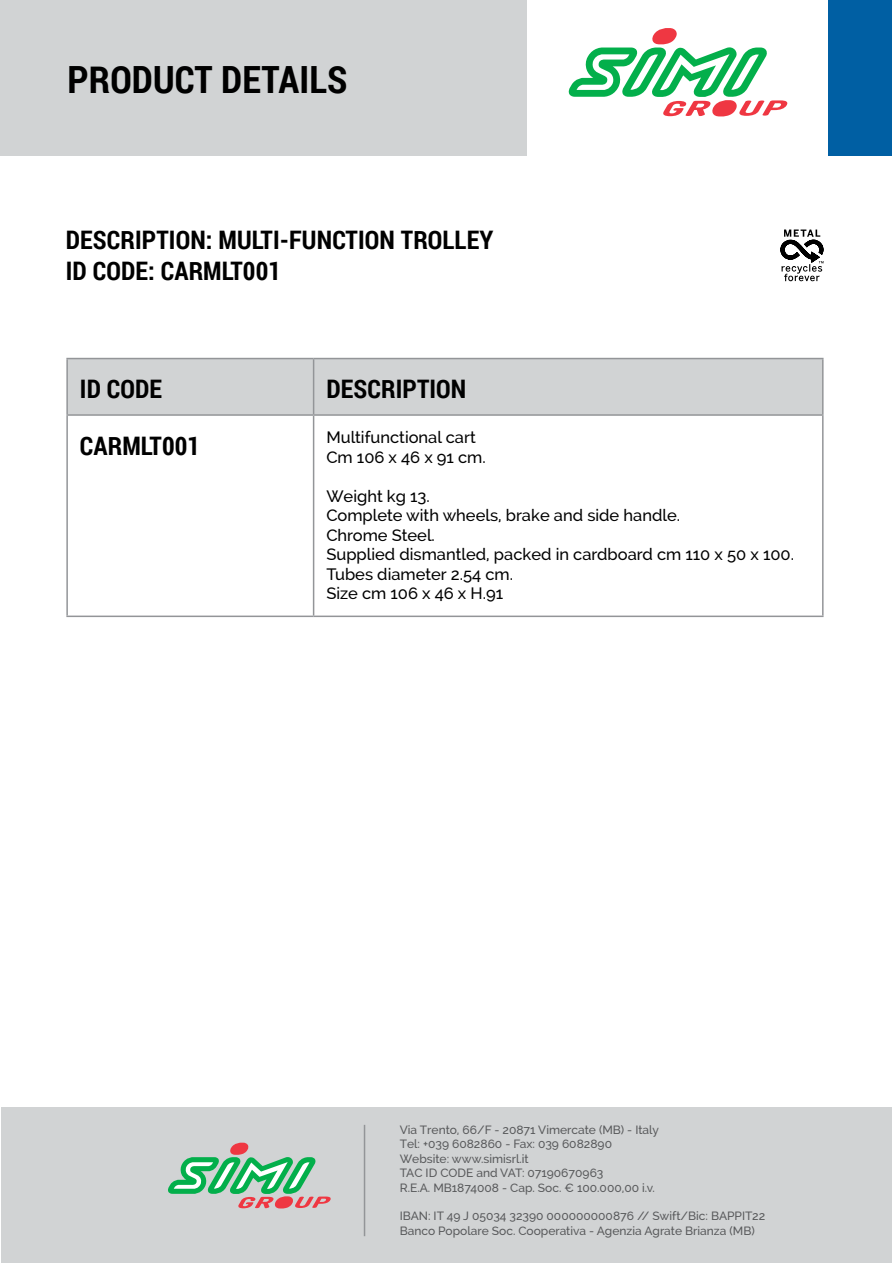
<style>
.page{position:relative;width:893px;height:1263px;background:#fff}
.page>*{position:absolute;margin:0;border:0;box-sizing:border-box;transform-origin:0 0}
.t1{font:700 37.5px "Roboto Condensed";letter-spacing:.005em;color:#000}
.t2{font:700 25.5px/30.6px "Roboto Condensed";letter-spacing:.005em;color:#000}
.t3{font:500 16.5px/19.5px "Raleway";color:#000}
.t4{font:500 12px/14.4px "Raleway";color:#58595b}
</style>
<div class="page">
<div style="left:0;top:0;width:526px;height:155px;background:#d1d3d4"></div>
<div style="left:1px;top:1107px;width:891px;height:156px;background:#d1d3d4"></div>
<div style="left:828px;top:0;width:64px;height:155px;background:#005fa3"></div>
<div style="left:68px;top:359px;width:754px;height:55px;background:#d1d3d4"></div>
<hr style="left:66px;top:358px;width:248px;height:1px;background:#939598">
<hr style="left:66px;top:359px;width:2px;height:55px;background:#939598">
<hr style="left:314px;top:358px;width:510px;height:1px;background:#939598">
<hr style="left:313px;top:359px;width:1px;height:55px;background:#939598">
<hr style="left:822px;top:359px;width:2px;height:55px;background:#939598">
<hr style="left:66px;top:414px;width:248px;height:2px;background:#939598">
<hr style="left:66px;top:416px;width:2px;height:200px;background:#939598">
<hr style="left:314px;top:414px;width:510px;height:2px;background:#939598">
<hr style="left:313px;top:416px;width:1px;height:200px;background:#939598">
<hr style="left:822px;top:416px;width:2px;height:200px;background:#939598">
<hr style="left:66px;top:616px;width:248px;height:1px;background:#939598">
<hr style="left:314px;top:616px;width:510px;height:1px;background:#939598">
<hr style="left:364px;top:1125px;width:1px;height:111px;background:#939598">
<svg style="left:568px;top:28px;width:220px;height:88px"></svg>
<svg style="left:168px;top:1143px;width:163px;height:65px"></svg>
<svg style="left:780px;top:230px;width:44px;height:51px"></svg>
<h1 class="t1" style="left:68px;top:54px;width:281px">PRODUCT DETAILS</h1>
<h2 class="t2" style="left:66px;top:224px;width:429px">DESCRIPTION: MULTI-FUNCTION TROLLEY<br>ID CODE: CARMLT001</h2>
<h2 class="t2" style="left:80px;top:373px;width:84px">ID CODE</h2>
<h2 class="t2" style="left:326px;top:373px;width:142px">DESCRIPTION</h2>
<h2 class="t2" style="left:80px;top:429px;width:122px">CARMLT001</h2>
<h3 class="t3" style="left:326px;top:428px;width:161px">Multifunctional cart<br>Cm 106 x 46 x 91 cm.</h3>
<h3 class="t3" style="left:326px;top:486px;width:469px">Weight kg 13.<br>Complete with wheels, brake and side handle.<br>Chrome Steel.<br>Supplied dismantled, packed in cardboard cm 110 x 50 x 100.<br>Tubes diameter 2.54 cm.<br>Size cm 106 x 46 x H.91</h3>
<p class="t4" style="left:400px;top:1122px;width:261px">Via Trento, 66/F - 20871 Vimercate (MB) - Italy Tel: +039 6082860 - Fax: 039 6082890<br>Website: www.simisrl.it<br>TAC ID CODE and VAT: 07190670963<br>R.E.A. MB1874008 - Cap. Soc. € 100.000,00 i.v.</p>
<p class="t4" style="left:400px;top:1209px;width:367px">IBAN: IT 49 J 05034 32390 000000000876 // Swift/Bic: BAPPIT22<br>Banco Popolare Soc. Cooperativa - Agenzia Agrate Brianza (MB)</p>
</div>
